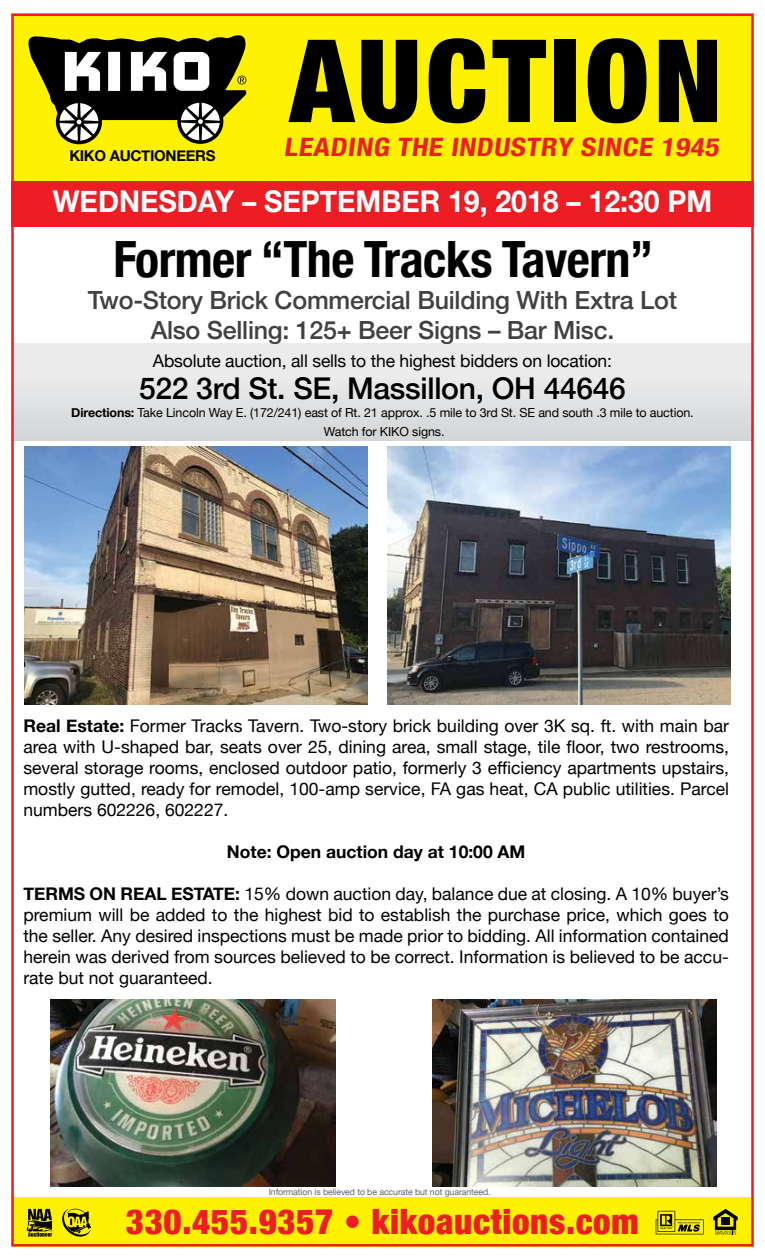
<style>
.page{position:relative;width:765px;height:1260px;background:#fff}
.page>*{position:absolute;margin:0;border:0;box-sizing:border-box;transform-origin:0 0}
.t1{font:900 condensed 115.12px "Helvetica Neue";letter-spacing:.04em;color:#000}
.t2{font:700 condensed 50px "Helvetica Neue";letter-spacing:-.01em;color:#000}
.t3{font:900 condensed 34.88px "Helvetica Neue";letter-spacing:.02em;color:#ed1d24}
.t4{font:700 30px "Helvetica Neue";color:#fff;scale:.95 1}
.t5{font:500 30px "Helvetica Neue";letter-spacing:-.01em;color:#000}
.t6{font:700 condensed 25.38px "Helvetica Neue";color:#ed1d24;scale:1.16 1}
.t7{font:500 25px/30px "Helvetica Neue";letter-spacing:-.01em;color:#414042;text-align:center}
.t8{font:17.5px/21px "Helvetica Neue";color:#000;text-align:justify}
.t9{font:700 17.5px "Helvetica Neue";color:#000}
.t10{font:700 15px "Helvetica Neue";letter-spacing:-.02em;color:#000}
.t11{font:12.5px/18.8px "Helvetica Neue";letter-spacing:-.01em;color:#000;text-align:center}
.t12{font:8.75px "Helvetica Neue";letter-spacing:-.01em;color:#636466}
.s1{font-weight:700}
</style>
<div class="page">
<img style="left:11px;top:14px;width:743px;height:1232px">
<svg style="left:26px;top:1209px;width:26px;height:28px"></svg>
<svg style="left:26px;top:33px;width:221px;height:111px"></svg>
<svg style="left:62px;top:1209px;width:29px;height:28px"></svg>
<p class="t10" style="left:69px;top:144px;width:148px">KIKO AUCTIONEERS</p>
<h1 class="t1" style="left:290px;top:-14px;width:434px">AUCTION</h1>
<h3 class="t6" style="left:284px;top:126px;width:381px">LEADING THE INDUSTRY SINCE 1945</h3>
<h3 class="t4" style="left:53px;top:177px;width:696px">WEDNESDAY – SEPTEMBER 19, 2018 – 12:30 PM</h3>
<h2 class="t2" style="left:114px;top:218px;width:541px">Former “The Tracks Tavern”</h2>
<h3 class="t7" style="left:88px;top:283px;width:591px">Two-Story Brick Commercial Building With Extra Lot<br>Also Selling: 125+ Beer Signs – Bar Misc.</h3>
<p class="t8" style="left:153px;top:352px;width:461px">Absolute auction, all sells to the highest bidders on location:</p>
<h3 class="t5" style="left:139px;top:364px;width:488px">522 3rd St. SE, Massillon, OH 44646</h3>
<p class="t11" style="left:71px;top:404px;width:624px"><span class="s1">Directions:</span> Take Lincoln Way E. (172/241) east of Rt. 21 approx. .5 mile to 3rd St. SE and south .3 mile to auction.<br>Watch for KIKO signs.</p>
<p class="t8" style="left:23px;top:716px;width:707px"><span class="s1">Real Estate:</span> Former Tracks Tavern. Two-story brick building over 3K sq. ft. with main bar area with U-shaped bar, seats over 25, dining area, small stage, tile floor, two restrooms, several storage rooms, enclosed outdoor patio, formerly 3 efficiency apartments upstairs, mostly gutted, ready for remodel, 100-amp service, FA gas heat, CA public utilities. Parcel numbers 602226, 602227.</p>
<p class="t9" style="left:227px;top:838px;width:300px">Note: Open auction day at 10:00 AM</p>
<p class="t8" style="left:23px;top:884px;width:707px"><span class="s1">TERMS ON REAL ESTATE:</span> 15% down auction day, balance due at closing. A 10% buyer’s premium will be added to the highest bid to establish the purchase price, which goes to the seller. Any desired inspections must be made prior to bidding. All information contained herein was derived from sources believed to be correct. Information is believed to be accu&shy;rate but not guaranteed.</p>
<p class="t12" style="left:269px;top:1185px;width:223px">Information is believed to be accurate but not guaranteed.</p>
<h3 class="t3" style="left:126px;top:1193px;width:514px">330.455.9357 • kikoauctions.com</h3>
</div>
